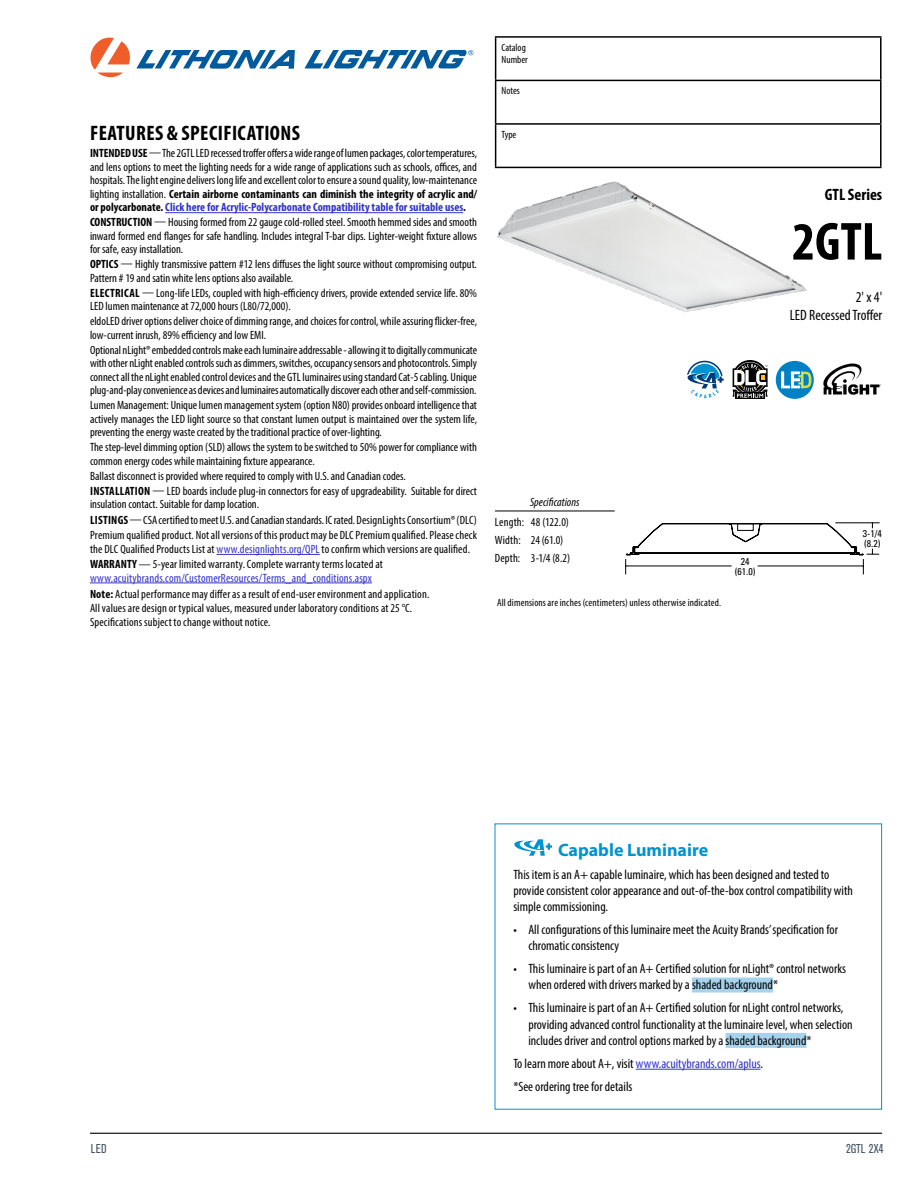
<style>
.page{position:relative;width:918px;height:1188px;background:#fff}
.page>*{position:absolute;margin:0;border:0;box-sizing:border-box;transform-origin:0 0}
.t1{font:700 condensed 54px "Myriad Pro";color:#000}
.t2{font:700 condensed 21px "Myriad Pro";letter-spacing:.02em;color:#000}
.t3{font:700 18px "Myriad Pro";color:#0093d0}
.t4{font:700 condensed 16.5px "Myriad Pro";color:#000}
.t5{font:condensed 15px/18px "Myriad Pro";color:#000;text-align:right}
.t6{font:condensed 13.5px/16.2px "Myriad Pro";color:#000}
.t7{font:condensed 12.75px "Akzidenz Grotesk BE";color:#485865}
.t8{font:condensed 12px/13.5px "Myriad Pro";color:#000}
.t9{font:italic condensed 12px "Myriad Pro";letter-spacing:.005em;color:#000}
.t10{font:condensed 10.5px/12.6px "Myriad Pro";letter-spacing:.015em;color:#000}
.t11{font:condensed 9.9px/9.9px "Univers";color:#000}
.s1{font-weight:700}
.s2{font-weight:700;color:#3232c8}
.s3{color:#3232c8}
</style>
<div class="page">
<svg style="left:90px;top:38px;width:205px;height:39px"></svg>
<svg style="left:304px;top:50px;width:169px;height:19px"></svg>
<hr style="left:495px;top:36px;width:387px;height:2px;background:#000">
<hr style="left:495px;top:38px;width:1px;height:42px;background:#000">
<hr style="left:880px;top:38px;width:2px;height:42px;background:#000">
<hr style="left:495px;top:80px;width:387px;height:1px;background:#000">
<hr style="left:495px;top:81px;width:1px;height:42px;background:#000">
<hr style="left:880px;top:81px;width:2px;height:42px;background:#000">
<hr style="left:495px;top:123px;width:387px;height:2px;background:#000">
<hr style="left:495px;top:125px;width:1px;height:42px;background:#000">
<hr style="left:880px;top:125px;width:2px;height:42px;background:#000">
<hr style="left:495px;top:167px;width:387px;height:1px;background:#000">
<hr style="left:165px;top:212px;width:298px;height:1px;background:#3232c8">
<hr style="left:217px;top:554px;width:103px;height:1px;background:#3232c8">
<hr style="left:90px;top:583px;width:282px;height:1px;background:#3232c8">
<svg style="left:625px;top:522px;width:255px;height:53px"></svg>
<hr style="left:495px;top:511px;width:120px;height:1px;background:#000">
<div style="left:776px;top:361px;width:38px;height:38px;background:#0081c6;border-radius:50%"></div>
<svg style="left:781px;top:371px;width:30px;height:17px"></svg>
<svg style="left:823px;top:364px;width:58px;height:31px"></svg>
<img style="left:495px;top:168px;width:312px;height:145px">
<div style="left:735px;top:393px;width:30px;height:6px;background:#000"></div>
<svg style="left:733px;top:360px;width:35px;height:38px"></svg>
<svg style="left:687px;top:361px;width:37px;height:37px"></svg>
<div style="left:692px;top:977px;width:81px;height:15px;background:#a6d2ec"></div>
<div style="left:726px;top:1033px;width:81px;height:15px;background:#a6d2ec"></div>
<hr style="left:636px;top:1069px;width:125px;height:1px;background:#3232c8">
<svg style="left:514px;top:839px;width:38px;height:17px"></svg>
<hr style="left:90px;top:1133px;width:792px;height:1px;background:#000">
<p class="t10" style="left:502px;top:41px;width:28px">Catalog<br>Number</p>
<p class="t10" style="left:502px;top:84px;width:20px">Notes</p>
<h2 class="t2" style="left:90px;top:120px;width:211px">FEATURES &amp; SPECIFICATIONS</h2>
<p class="t10" style="left:502px;top:128px;width:16px">Type</p>
<p class="t8" style="left:90px;top:146px;width:389px;text-align:justify"><span class="s1">INTENDED USE</span> — The 2GTL LED recessed troffer offers a wide range of lumen packages, color temperatures, and lens options to meet the lighting needs for a wide range of applications such as schools, offices, and hospitals. The light engine delivers long life and excellent color to ensure a sound quality, low-maintenance lighting installation. <span class="s1">Certain airborne contaminants can diminish the integrity of acrylic and/ or polycarbonate.</span> <span class="s2">Click here for Acrylic-Polycarbonate Compatibility table for suitable uses</span><span class="s1">.</span></p>
<p class="t8" style="left:90px;top:216px;width:389px;text-align:justify"><span class="s1">CONSTRUCTION</span> — Housing formed from 22 gauge cold-rolled steel. Smooth hemmed sides and smooth inward formed end flanges for safe handling. Includes integral T-bar clips. Lighter-weight fixture allows for safe, easy installation.</p>
<p class="t8" style="left:90px;top:258px;width:388px"><span class="s1">OPTICS</span> — Highly transmissive pattern #12 lens diffuses the light source without compromising output.<br>Pattern # 19 and satin white lens options also available.</p>
<p class="t8" style="left:90px;top:286px;width:388px"><span class="s1">ELECTRICAL</span> — Long-life LEDs, coupled with high-efficiency drivers, provide extended service life. 80%<br>LED lumen maintenance at 72,000 hours (L80/72,000).</p>
<p class="t8" style="left:90px;top:315px;width:389px">eldoLED driver options deliver choice of dimming range, and choices for control, while assuring flicker-free, low-current inrush, 89% efficiency and low EMI.</p>
<p class="t8" style="left:90px;top:343px;width:389px;text-align:justify">Optional nLight® embedded controls make each luminaire addressable - allowing it to digitally communicate with other nLight enabled controls such as dimmers, switches, occupancy sensors and photocontrols. Simply connect all the nLight enabled control devices and the GTL luminaires using standard Cat-5 cabling. Unique plug-and-play convenience as devices and luminaires automatically discover each other and self-commission.</p>
<p class="t8" style="left:90px;top:399px;width:389px;text-align:justify">Lumen Management: Unique lumen management system (option N80) provides onboard intelligence that actively manages the LED light source so that constant lumen output is maintained over the system life, preventing the energy waste created by the traditional practice of over-lighting.</p>
<p class="t8" style="left:90px;top:441px;width:389px">The step-level dimming option (SLD) allows the system to be switched to 50% power for compliance with common energy codes while maintaining fixture appearance.</p>
<p class="t8" style="left:90px;top:468px;width:388px;line-height:15px">Ballast disconnect is provided where required to comply with U.S. and Canadian codes.<br><span class="s1">INSTALLATION</span> — LED boards include plug-in connectors for easy of upgradeability. Suitable for direct</p>
<p class="t8" style="left:90px;top:496px;width:388px;line-height:15.9px">insulation contact. Suitable for damp location.<br><span class="s1">LISTINGS</span> — CSA certified to meet U.S. and Canadian standards. IC rated. DesignLights Consortium® (DLC)</p>
<p class="t8" style="left:90px;top:527px;width:389px;line-height:14.7px">Premium qualified product. Not all versions of this product may be DLC Premium qualified. Please check the DLC Qualified Products List at <span class="s3">www.designlights.org/QPL</span> to confirm which versions are qualified.<br><span class="s1">WARRANTY</span> — 5-year limited warranty. Complete warranty terms located at</p>
<p class="t8" style="left:90px;top:570px;width:341px;line-height:15.9px"><span class="s3">www.acuitybrands.com/CustomerResources/Terms_and_conditions.aspx<br></span><span class="s1">Note:</span> Actual performance may differ as a result of end-user environment and application.</p>
<p class="t8" style="left:90px;top:601px;width:324px;line-height:14.4px">All values are design or typical values, measured under laboratory conditions at 25 °C.<br>Specifications subject to change without notice.</p>
<p class="t9" style="left:530px;top:495px;width:51px">Specifications</p>
<p class="t8" style="left:495px;top:513px;width:77px;line-height:18.1px">Length: 48 (122.0)<br>Width: 24 (61.0)<br>Depth: 3-1/4 (8.2)</p>
<p class="t10" style="left:497px;top:596px;width:226px">All dimensions are inches (centimeters) unless otherwise indicated.</p>
<p class="t11" style="left:735px;top:557px;width:22px;text-align:center">24 (61.0)</p>
<h3 class="t4" style="left:825px;top:184px;width:59px">GTL Series</h3>
<h1 class="t1" style="left:792px;top:208px;width:92px">2GTL</h1>
<p class="t5" style="left:790px;top:287px;width:94px">2' x 4'<br>LED Recessed Troffer</p>
<p class="t11" style="left:863px;top:528px;width:21px">3-1/4 (8.2)</p>
<h3 class="t3" style="left:558px;top:840px;width:152px">Capable Luminaire</h3>
<p class="t6" style="left:513px;top:866px;width:341px">This item is an A+ capable luminaire, which has been designed and tested to provide consistent color appearance and out-of-the-box control compatibility with simple commissioning.</p>
<p class="t6" style="left:528px;top:921px;width:311px;text-indent:-15px">• All configurations of this luminaire meet the Acuity Brands’ specification for chromatic consistency</p>
<p class="t6" style="left:528px;top:961px;width:319px;text-indent:-15px">• This luminaire is part of an A+ Certified solution for nLight® control networks when ordered with drivers marked by a shaded background*</p>
<p class="t6" style="left:528px;top:1000px;width:326px;text-indent:-15px">• This luminaire is part of an A+ Certified solution for nLight control networks, providing advanced control functionality at the luminaire level, when selection includes driver and control options marked by a shaded background*</p>
<p class="t6" style="left:513px;top:1052px;width:251px;line-height:23px">To learn more about A+, visit <span class="s3">www.acuitybrands.com/aplus</span>. *See ordering tree for details</p>
<p class="t7" style="left:91px;top:1141px;width:17px">LED</p>
<p class="t7" style="left:846px;top:1141px;width:39px">2GTL 2X4</p>
</div>
